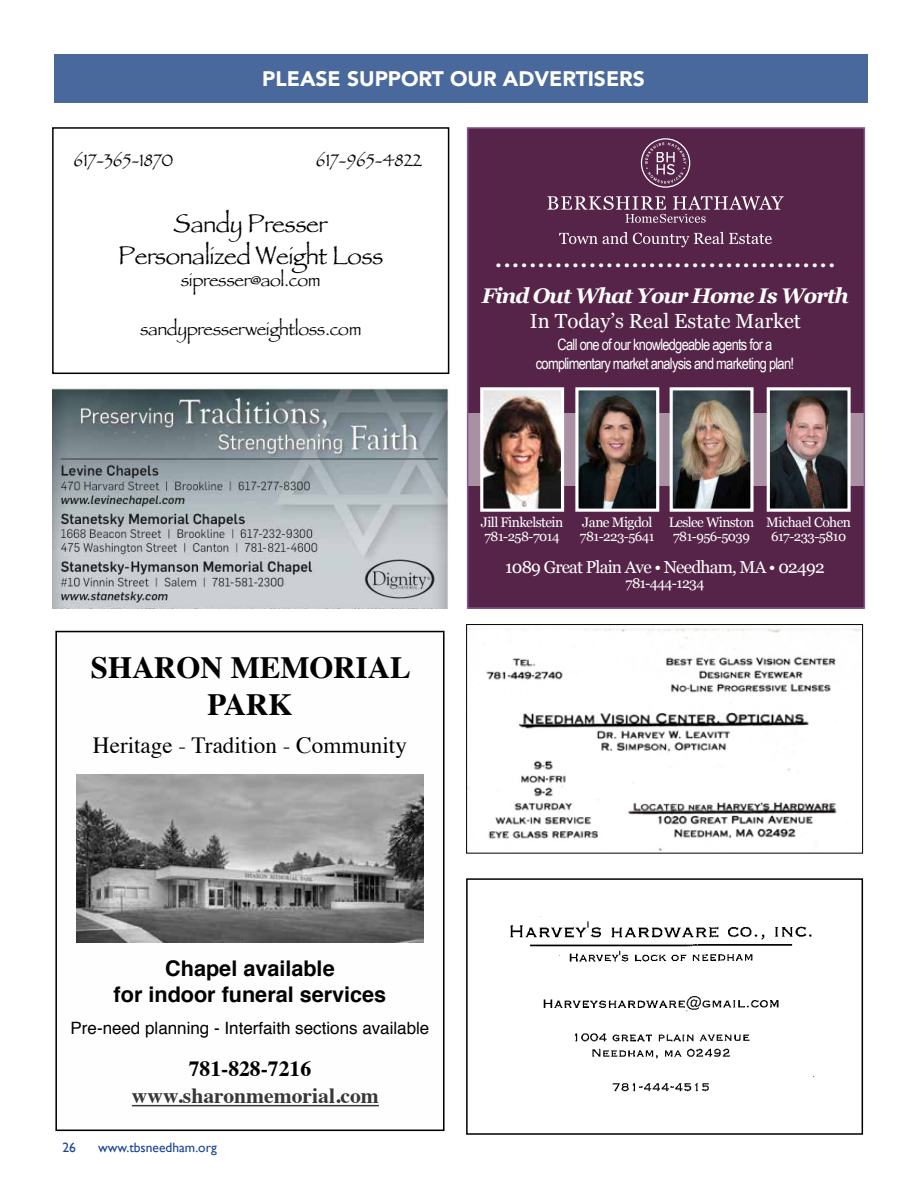
<style>
.page{position:relative;width:918px;height:1188px;background:#fff}
.page>*{position:absolute;margin:0;border:0;box-sizing:border-box;transform-origin:0 0}
.t1{font:700 30.9px/37px "Times";color:#010101;text-align:center}
.t2{font:24px/32.4px "Papyrus";letter-spacing:-.02em;color:#000;text-align:center}
.t3{font:23.1px "Times";color:#010101}
.t4{font:700 21.6px/26.2px "Helvetica";color:#010101;text-align:center}
.t5{font:700 21.6px "Times";color:#373737}
.t6{font:700 21.6px "Times";color:#010101}
.t7{font:italic 700 21.15px "Georgia";letter-spacing:-.045em;color:#fff}
.t8{font:900 21px "Avenir";color:#fff}
.t9{font:20.4px "Georgia";color:#fff}
.t10{font:18px "Papyrus";letter-spacing:-.02em;color:#000}
.t11{font:18px "Papyrus";color:#000}
.t12{font:17.25px "Georgia";letter-spacing:-.045em;color:#fff}
.t13{font:16.95px "Helvetica";color:#010101}
.t14{font:15.75px/18.9px "Arial Narrow";letter-spacing:-.045em;color:#fff;text-align:center}
.t15{font:15.75px "Georgia";color:#fff}
.t16{font:14.1px "Georgia";letter-spacing:-.045em;color:#fff}
.t17{font:13.8px "Georgia";letter-spacing:-.04em;color:#fff}
.t18{font:13.5px "Gill Sans";color:#1a4394}
.t19{font:13.35px "Georgia";letter-spacing:-.04em;color:#fff}
.s1{font-size:27px}
</style>
<div class="page">
<div style="left:54px;top:54px;width:814px;height:49px;background:#49699d"></div>
<div style="left:52px;top:127px;width:397px;height:247px;border:2px solid #000"></div>
<img style="left:52px;top:387px;width:397px;height:221px">
<div style="left:55px;top:631px;width:390px;height:500px;border:2px solid #010101"></div>
<hr style="left:132px;top:1105px;width:247px;height:1px;background:#373737">
<img style="left:76px;top:775px;width:348px;height:168px">
<div style="left:468px;top:128px;width:396px;height:480px;background:#552448"></div>
<svg style="left:641px;top:138px;width:49px;height:50px"></svg>
<svg style="left:547px;top:196px;width:237px;height:27px"></svg>
<svg style="left:559px;top:232px;width:213px;height:15px"></svg>
<svg style="left:470px;top:413px;width:392px;height:73px;background:#aa93a4"></svg>
<img style="left:674px;top:391px;width:76px;height:117px">
<div style="left:670px;top:387px;width:84px;height:125px;border:3px solid #fff"></div>
<img style="left:484px;top:391px;width:76px;height:117px">
<div style="left:480px;top:387px;width:84px;height:125px;border:3px solid #fff"></div>
<img style="left:579px;top:391px;width:76px;height:117px">
<div style="left:575px;top:387px;width:84px;height:125px;border:3px solid #fff"></div>
<img style="left:771px;top:391px;width:76px;height:117px">
<div style="left:767px;top:387px;width:84px;height:125px;border:3px solid #fff"></div>
<div style="left:467px;top:127px;width:398px;height:482px;border:2px solid #7e5a92"></div>
<img style="left:468px;top:628px;width:393px;height:223px">
<div style="left:466px;top:624px;width:397px;height:230px;border:1px solid #000"></div>
<img style="left:510px;top:916px;width:305px;height:176px">
<div style="left:466px;top:878px;width:397px;height:257px;border:2px solid #000"></div>
<h3 class="t8" style="left:262px;top:60px;width:384px">PLEASE SUPPORT OUR ADVERTISERS</h3>
<p class="t11" style="left:74px;top:149px;width:101px">617-365-1870</p>
<p class="t11" style="left:316px;top:149px;width:107px">617-965-4822</p>
<h2 class="t2" style="left:118px;top:207px;width:267px"><span class="s1">S</span>andy <span class="s1">P</span>resser<br><span class="s1">P</span>ersonalized <span class="s1">W</span>eight <span class="s1">L</span>oss</h2>
<p class="t10" style="left:181px;top:269px;width:141px">sipresser@aol.com</p>
<p class="t10" style="left:140px;top:318px;width:223px">sandypresserweightloss.com</p>
<h1 class="t1" style="left:91px;top:646px;width:321px">SHARON MEMORIAL<br>PARK</h1>
<h3 class="t3" style="left:93px;top:723px;width:316px">Heritage - Tradition - Community</h3>
<p class="t15" style="left:496px;top:253px;width:341px">• • • • • • • • • • • • • • • • • • • • • • • • • • • • • • • • • • • • • • • •</p>
<h3 class="t7" style="left:482px;top:280px;width:369px">Find Out What Your Home Is Worth</h3>
<p class="t9" style="left:530px;top:306px;width:273px">In Today’s Real Estate Market</p>
<p class="t14" style="left:536px;top:334px;width:260px">Call one of our knowledgeable agents for a complimentary market analysis and marketing plan!</p>
<p class="t17" style="left:481px;top:512px;width:84px">Jill Finkelstein</p>
<p class="t17" style="left:582px;top:512px;width:270px">Jane Migdol Leslee Winston Michael Cohen</p>
<p class="t19" style="left:484px;top:526px;width:77px">781-258-7014</p>
<p class="t19" style="left:580px;top:526px;width:76px">781-223-5641</p>
<p class="t19" style="left:673px;top:526px;width:78px">781-956-5039</p>
<p class="t19" style="left:771px;top:526px;width:77px">617-233-5810</p>
<p class="t12" style="left:505px;top:555px;width:321px">1089 Great Plain Ave • Needham, MA • 02492</p>
<p class="t16" style="left:626px;top:573px;width:80px">781-444-1234</p>
<h3 class="t4" style="left:114px;top:955px;width:274px">Chapel available<br>for indoor funeral services</h3>
<p class="t13" style="left:71px;top:1015px;width:360px">Pre-need planning - Interfaith sections available</p>
<h3 class="t6" style="left:189px;top:1048px;width:124px">781-828-7216</h3>
<h3 class="t5" style="left:132px;top:1076px;width:248px">www.sharonmemorial.com</h3>
<p class="t18" style="left:63px;top:1140px;width:15px">26</p>
<p class="t18" style="left:98px;top:1140px;width:120px">www.tbsneedham.org</p>
</div>
